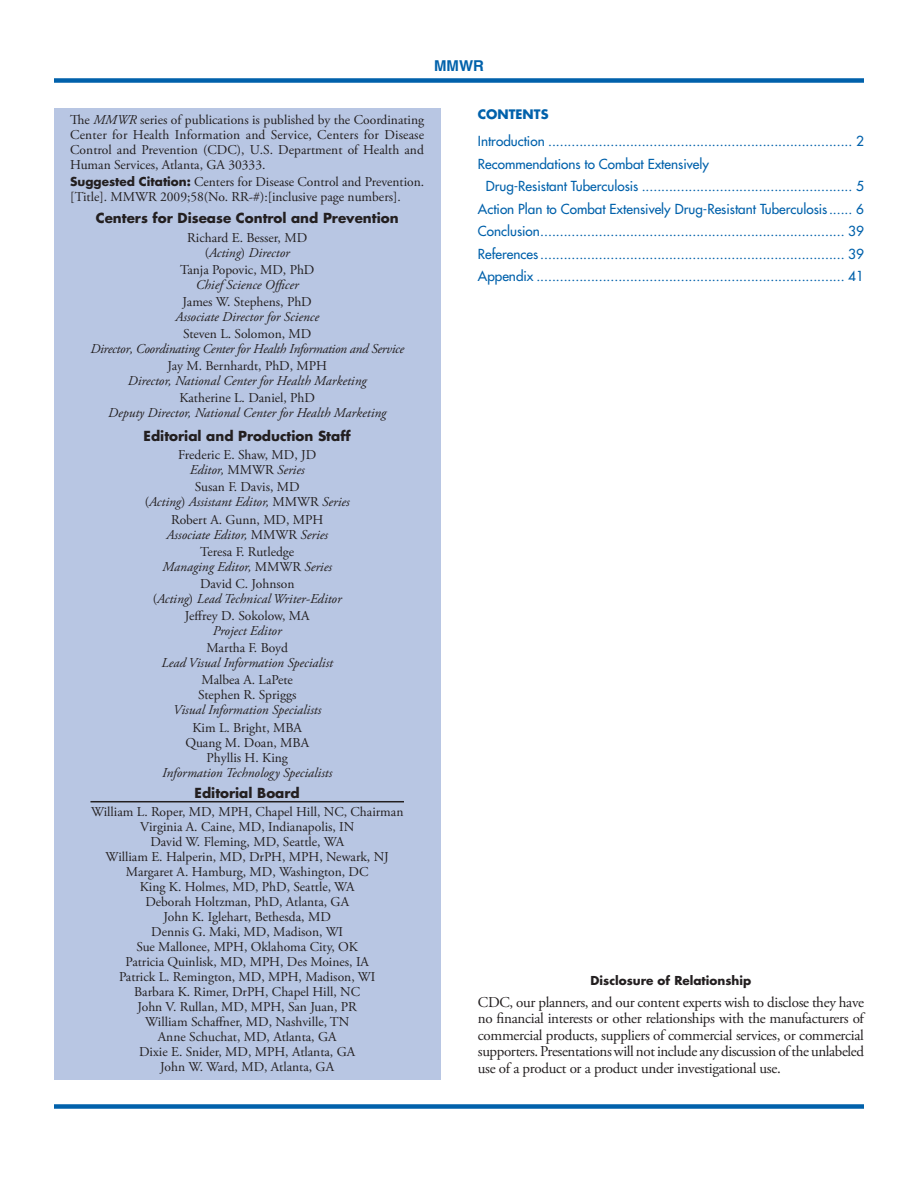
<style>
.page{position:relative;width:918px;height:1188px;background:#fff}
.page>*{position:absolute;margin:0;border:0;box-sizing:border-box;transform-origin:0 0}
.Disclosure_Text{font:15px/16.5px "Adobe Garamond Pro";letter-spacing:-.02em;color:#231f20;text-align:justify}
.Header_-_Left{font:700 15px "Helvetica LT Std";color:#0161ab}
.Ed_Bd_Member{font:13.5px "Adobe Garamond Pro";color:#231f20}
.TOC_H2{font:500 13.5px/22.5px "Futura Std";color:#0161ab}
.Credits_-_Title{font:italic 13.5px "Adobe Garamond Pro";color:#231f20}
.Credits_-_Name{font:13.5px "Adobe Garamond Pro";color:#231f20}
.Credits_Box_Text{font:13.5px/15px "Adobe Garamond Pro";color:#231f20;text-align:justify}
.Credits_-_Division{font:700 13.5px "Futura Std";color:#231f20}
.Credits_-_Title-2{font:italic 13.5px "Adobe Garamond Pro";letter-spacing:-.02em;color:#231f20}
.Ed_Bd_Head{font:700 13.5px "Futura Std";color:#231f20}
.TOC_Title{font:700 12.75px "Futura Std";color:#0161ab}
.Disclosure_Head{font:700 12px "Futura Std";color:#231f20}
.s1{font-style:italic}
.s2{font-family:"Futura Std";font-weight:700;font-size:12px}
.s3{font-style:normal}
</style>
<div class="page">
<div style="left:54px;top:1104px;width:810px;height:5px;background:#0161ab"></div>
<div style="left:54px;top:78px;width:810px;height:5px;background:#0161ab"></div>
<div style="left:54px;top:108px;width:386px;height:972px;background:#b8c6e3"></div>
<hr style="left:90px;top:801px;width:314px;height:1px;background:#231f20">
<p class="Header_-_Left" style="left:434px;top:57px;width:51px">MMWR</p>
<p class="Credits_Box_Text" style="left:70px;top:112px;width:356px">The <span class="s1">MMWR</span> series of publications is published by the Coordinating Center for Health Information and Service, Centers for Disease Control and Prevention (CDC), U.S. Department of Health and Human Services, Atlanta, GA 30333.</p>
<p class="Credits_Box_Text" style="left:70px;top:175px;width:355px"><span class="s2">Suggested Citation:</span> Centers for Disease Control and Prevention. [Title]. MMWR 2009;58(No. RR-#):[inclusive page numbers].</p>
<p class="Credits_-_Division" style="left:96px;top:209px;width:304px">Centers for Disease Control and Prevention</p>
<p class="Credits_-_Name" style="left:187px;top:229px;width:121px">Richard E. Besser, MD</p>
<p class="Credits_-_Title" style="left:205px;top:244px;width:87px"><span class="s3">(</span>Acting<span class="s3">)</span> Director</p>
<p class="Credits_-_Name" style="left:180px;top:261px;width:136px">Tanja Popovic, MD, PhD</p>
<p class="Credits_-_Title" style="left:196px;top:276px;width:104px">Chief Science Officer</p>
<p class="Credits_-_Name" style="left:183px;top:294px;width:131px">James W. Stephens, PhD</p>
<p class="Credits_-_Title" style="left:175px;top:309px;width:145px">Associate Director for Science</p>
<p class="Credits_-_Name" style="left:183px;top:326px;width:130px">Steven L. Solomon, MD</p>
<p class="Credits_-_Title-2" style="left:90px;top:341px;width:315px">Director, Coordinating Center for Health Information and Service</p>
<p class="Credits_-_Name" style="left:167px;top:358px;width:161px">Jay M. Bernhardt, PhD, MPH</p>
<p class="Credits_-_Title" style="left:128px;top:373px;width:240px">Director, National Center for Health Marketing</p>
<p class="Credits_-_Name" style="left:179px;top:390px;width:137px">Katherine L. Daniel, PhD</p>
<p class="Credits_-_Title" style="left:108px;top:405px;width:280px">Deputy Director, National Center for Health Marketing</p>
<p class="Credits_-_Division" style="left:144px;top:427px;width:209px">Editorial and Production Staff</p>
<p class="Credits_-_Name" style="left:178px;top:447px;width:140px">Frederic E. Shaw, MD, JD</p>
<p class="Credits_-_Title" style="left:190px;top:462px;width:116px">Editor, <span class="s3">MMWR</span> Series</p>
<p class="Credits_-_Name" style="left:195px;top:479px;width:106px">Susan F. Davis, MD</p>
<p class="Credits_-_Title" style="left:145px;top:494px;width:206px"><span class="s3">(</span>Acting<span class="s3">)</span> Assistant Editor, <span class="s3">MMWR</span> Series</p>
<p class="Credits_-_Name" style="left:171px;top:511px;width:154px">Robert A. Gunn, MD, MPH</p>
<p class="Credits_-_Title" style="left:166px;top:526px;width:163px">Associate Editor, <span class="s3">MMWR</span> Series</p>
<p class="Credits_-_Name" style="left:200px;top:543px;width:96px">Teresa F. Rutledge</p>
<p class="Credits_-_Title" style="left:163px;top:558px;width:171px">Managing Editor, <span class="s3">MMWR</span> Series</p>
<p class="Credits_-_Name" style="left:200px;top:576px;width:96px">David C. Johnson</p>
<p class="Credits_-_Title" style="left:153px;top:591px;width:190px"><span class="s3">(</span>Acting<span class="s3">)</span> Lead Technical Writer-Editor</p>
<p class="Credits_-_Name" style="left:185px;top:608px;width:126px">Jeffrey D. Sokolow, MA</p>
<p class="Credits_-_Title" style="left:213px;top:623px;width:70px">Project Editor</p>
<p class="Credits_-_Name" style="left:207px;top:640px;width:83px">Martha F. Boyd</p>
<p class="Credits_-_Title" style="left:161px;top:655px;width:173px">Lead Visual Information Specialist</p>
<p class="Credits_-_Name" style="left:202px;top:672px;width:93px">Malbea A. LaPete</p>
<p class="Credits_-_Name" style="left:198px;top:687px;width:100px">Stephen R. Spriggs</p>
<p class="Credits_-_Title" style="left:173px;top:702px;width:149px">Visual Information Specialists</p>
<p class="Credits_-_Name" style="left:193px;top:719px;width:111px">Kim L. Bright, MBA</p>
<p class="Credits_-_Name" style="left:185px;top:734px;width:125px">Quang M. Doan, MBA</p>
<p class="Credits_-_Name" style="left:207px;top:749px;width:83px">Phyllis H. King</p>
<p class="Credits_-_Title" style="left:162px;top:764px;width:171px">Information Technology Specialists</p>
<p class="Ed_Bd_Head" style="left:195px;top:784px;width:107px">Editorial Board</p>
<p class="Ed_Bd_Member" style="left:91px;top:804px;width:314px">William L. Roper, MD, MPH, Chapel Hill, NC, Chairman</p>
<p class="Ed_Bd_Member" style="left:140px;top:819px;width:216px">Virginia A. Caine, MD, Indianapolis, IN</p>
<p class="Ed_Bd_Member" style="left:150px;top:834px;width:195px">David W. Fleming, MD, Seattle, WA</p>
<p class="Ed_Bd_Member" style="left:106px;top:849px;width:285px">William E. Halperin, MD, DrPH, MPH, Newark, NJ</p>
<p class="Ed_Bd_Member" style="left:126px;top:864px;width:244px">Margaret A. Hamburg, MD, Washington, DC</p>
<p class="Ed_Bd_Member" style="left:140px;top:879px;width:216px">King K. Holmes, MD, PhD, Seattle, WA</p>
<p class="Ed_Bd_Member" style="left:145px;top:894px;width:205px">Deborah Holtzman, PhD, Atlanta, GA</p>
<p class="Ed_Bd_Member" style="left:164px;top:909px;width:169px">John K. Iglehart, Bethesda, MD</p>
<p class="Ed_Bd_Member" style="left:151px;top:924px;width:193px">Dennis G. Maki, MD, Madison, WI</p>
<p class="Ed_Bd_Member" style="left:136px;top:939px;width:223px">Sue Mallonee, MPH, Oklahoma City, OK</p>
<p class="Ed_Bd_Member" style="left:125px;top:954px;width:245px">Patricia Quinlisk, MD, MPH, Des Moines, IA</p>
<p class="Ed_Bd_Member" style="left:119px;top:969px;width:258px">Patrick L. Remington, MD, MPH, Madison, WI</p>
<p class="Ed_Bd_Member" style="left:134px;top:984px;width:227px">Barbara K. Rimer, DrPH, Chapel Hill, NC</p>
<p class="Ed_Bd_Member" style="left:138px;top:999px;width:221px">John V. Rullan, MD, MPH, San Juan, PR</p>
<p class="Ed_Bd_Member" style="left:145px;top:1014px;width:206px">William Schaffner, MD, Nashville, TN</p>
<p class="Ed_Bd_Member" style="left:158px;top:1029px;width:180px">Anne Schuchat, MD, Atlanta, GA</p>
<p class="Credits_-_Name" style="left:139px;top:1044px;width:217px">Dixie E. Snider, MD, MPH, Atlanta, GA</p>
<p class="Ed_Bd_Member" style="left:160px;top:1059px;width:175px">John W. Ward, MD, Atlanta, GA</p>
<p class="TOC_Title" style="left:478px;top:105px;width:65px">Conte nts</p>
<p class="TOC_H2" style="left:478px;top:130px;width:388px">Introduction .............................................................................. 2</p>
<p class="TOC_H2" style="left:486px;top:153px;width:380px;text-indent:-8px">Recommendations to Combat Extensively<br>Drug-Resistant Tuberculosis ...................................................... 5</p>
<p class="TOC_H2" style="left:478px;top:198px;width:388px">Action Plan to Combat Extensively Drug-Resistant Tuberculosis...... 6</p>
<p class="TOC_H2" style="left:478px;top:220px;width:388px">Conclusion.............................................................................. 39</p>
<p class="TOC_H2" style="left:478px;top:243px;width:388px">References.............................................................................. 39</p>
<p class="TOC_H2" style="left:478px;top:265px;width:388px">Appendix ............................................................................... 41</p>
<p class="Disclosure_Head" style="left:591px;top:972px;width:162px">Disclosure of Relationship</p>
<p class="Disclosure_Text" style="left:478px;top:994px;width:388px">CDC, our planners, and our content experts wish to disclose they have no financial interests or other relationships with the manufacturers of commercial products, suppliers of commercial services, or commercial supporters. Presentations will not include any discussion of the unlabeled use of a product or a product under investigational use.</p>
</div>
